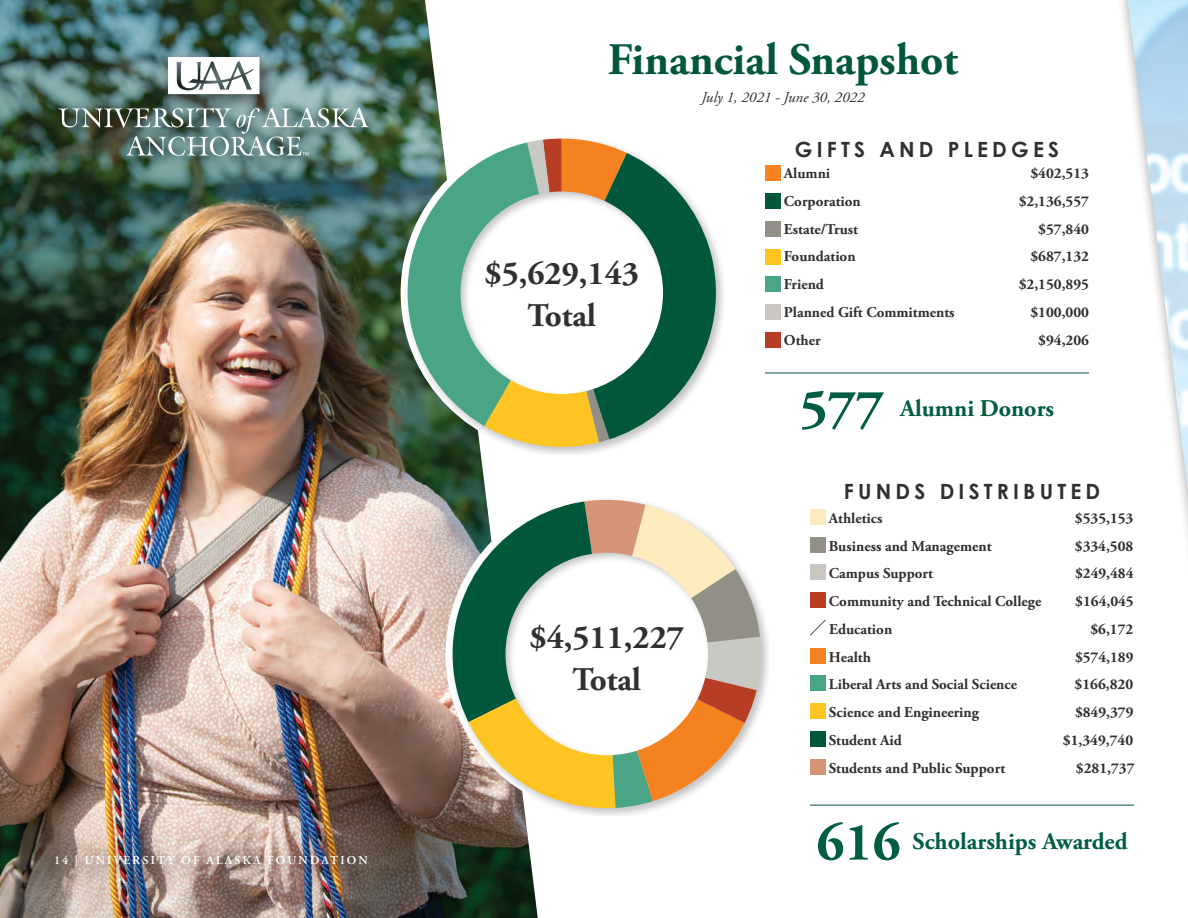
<style>
.page{position:relative;width:1188px;height:918px;background:#fff}
.page>*{position:absolute;margin:0;border:0;box-sizing:border-box;transform-origin:0 0}
.t1{font:700 54px "Adobe Garamond Pro";color:#005d43}
.t2{font:700 45px "Adobe Garamond Pro";color:#00573c}
.t3{font:700 33px/42px "Adobe Garamond Pro";color:#312f30;text-align:center}
.t4{font:700 24px "Adobe Garamond Pro";color:#005d43}
.t5{font:700 21px "Century Gothic";letter-spacing:.2em;color:#312f30}
.t6{font:700 15px "Adobe Garamond Pro";color:#312f30}
.t7{font:italic 15px "Adobe Garamond Pro";color:#312f30}
.t8{font:600 12px "Adobe Garamond Pro";letter-spacing:.175em;color:#fff}
</style>
<div class="page">
<img style="left:0;top:0;width:538px;height:918px">
<img style="left:400px;top:131px;width:324px;height:324px">
<svg style="left:408px;top:139px;width:75px;height:290px;fill:#49a585"></svg>
<svg style="left:628px;top:150px;width:88px;height:292px;fill:#00573c"></svg>
<svg style="left:483px;top:139px;width:145px;height:308px"></svg>
<div style="left:765px;top:166px;width:15px;height:15px;background:#f58220"></div>
<div style="left:765px;top:194px;width:15px;height:15px;background:#00573c"></div>
<div style="left:765px;top:221px;width:15px;height:16px;background:#939089"></div>
<div style="left:765px;top:249px;width:15px;height:15px;background:#fec422"></div>
<div style="left:765px;top:277px;width:15px;height:15px;background:#48a685"></div>
<div style="left:765px;top:305px;width:15px;height:15px;background:#cac7c3"></div>
<div style="left:765px;top:332px;width:15px;height:16px;background:#b83d25"></div>
<img style="left:446px;top:493px;width:323px;height:323px">
<svg style="left:453px;top:500px;width:308px;height:308px"></svg>
<div style="left:810px;top:509px;width:15px;height:15px;background:#fdebc0"></div>
<div style="left:810px;top:537px;width:15px;height:15px;background:#939089"></div>
<div style="left:810px;top:565px;width:15px;height:15px;background:#cac7c3"></div>
<div style="left:810px;top:592px;width:15px;height:16px;background:#b83d25"></div>
<svg style="left:810px;top:619px;width:16px;height:17px"></svg>
<div style="left:810px;top:648px;width:15px;height:15px;background:#f58220"></div>
<div style="left:810px;top:676px;width:15px;height:15px;background:#48a685"></div>
<div style="left:810px;top:703px;width:15px;height:16px;background:#fec422"></div>
<div style="left:810px;top:731px;width:15px;height:15px;background:#00573c"></div>
<div style="left:810px;top:759px;width:15px;height:15px;background:#d69476"></div>
<hr style="left:765px;top:373px;width:324px;height:1px;background:#00573c">
<hr style="left:810px;top:805px;width:324px;height:1px;background:#00573c">
<div style="left:51px;top:47px;width:335px;height:129px;background:#231f20;opacity:.75"></div>
<svg style="left:168px;top:57px;width:92px;height:37px"></svg>
<svg style="left:59px;top:107px;width:310px;height:49px;background:#718881"></svg>
<div style="left:1117px;top:0;width:71px;height:918px;background:#fff"></div>
<img style="left:1128px;top:0;width:60px;height:492px">
<div style="left:37px;top:845px;width:339px;height:39px;background:#231f20;opacity:.75"></div>
<p class="t8" style="left:54px;top:853px;width:315px">14 | UNIVERSITY OF ALASKA FOUNDATION</p>
<h2 class="t2" style="left:608px;top:34px;width:352px">Financial Snapshot</h2>
<p class="t7" style="left:701px;top:88px;width:165px">July 1, 2021 - June 30, 2022</p>
<h3 class="t3" style="left:485px;top:253px;width:156px">$5,629,143<br>Total</h3>
<h3 class="t3" style="left:530px;top:617px;width:156px">$4,511,227<br>Total</h3>
<h3 class="t5" style="left:795px;top:136px;width:266px">GIFTS AND PLEDGES</h3>
<p class="t6" style="left:784px;top:165px;width:48px">Alumni</p>
<p class="t6" style="left:1031px;top:165px;width:60px">$402,513</p>
<p class="t6" style="left:784px;top:192px;width:78px">Corporation</p>
<p class="t6" style="left:1019px;top:192px;width:72px">$2,136,557</p>
<p class="t6" style="left:784px;top:220px;width:76px">Estate/Trust</p>
<p class="t6" style="left:1038px;top:220px;width:52px">$57,840</p>
<p class="t6" style="left:784px;top:248px;width:73px">Foundation</p>
<p class="t6" style="left:1031px;top:248px;width:60px">$687,132</p>
<p class="t6" style="left:784px;top:276px;width:42px">Friend</p>
<p class="t6" style="left:1019px;top:276px;width:72px">$2,150,895</p>
<p class="t6" style="left:784px;top:303px;width:172px">Planned Gift Commitments</p>
<p class="t6" style="left:1031px;top:303px;width:60px">$100,000</p>
<p class="t6" style="left:784px;top:331px;width:38px">Other</p>
<p class="t6" style="left:1038px;top:331px;width:52px">$94,206</p>
<h1 class="t1" style="left:800px;top:378px;width:86px">577</h1>
<h3 class="t4" style="left:900px;top:395px;width:156px">Alumni Donors</h3>
<h3 class="t5" style="left:844px;top:478px;width:258px">FUNDS DISTRIBUTED</h3>
<p class="t6" style="left:829px;top:509px;width:55px">Athletics</p>
<p class="t6" style="left:1075px;top:509px;width:60px">$535,153</p>
<p class="t6" style="left:829px;top:537px;width:164px">Business and Management</p>
<p class="t6" style="left:1075px;top:537px;width:60px">$334,508</p>
<p class="t6" style="left:829px;top:565px;width:106px">Campus Support</p>
<p class="t6" style="left:1075px;top:565px;width:60px">$249,484</p>
<p class="t6" style="left:829px;top:593px;width:214px">Community and Technical College</p>
<p class="t6" style="left:1075px;top:593px;width:60px">$164,045</p>
<p class="t6" style="left:829px;top:620px;width:65px">Education</p>
<p class="t6" style="left:1090px;top:620px;width:44px">$6,172</p>
<p class="t6" style="left:829px;top:648px;width:43px">Health</p>
<p class="t6" style="left:1075px;top:648px;width:60px">$574,189</p>
<p class="t6" style="left:829px;top:676px;width:190px">Liberal Arts and Social Science</p>
<p class="t6" style="left:1075px;top:676px;width:60px">$166,820</p>
<p class="t6" style="left:829px;top:704px;width:152px">Science and Engineering</p>
<p class="t6" style="left:1075px;top:704px;width:60px">$849,379</p>
<p class="t6" style="left:829px;top:731px;width:74px">Student Aid</p>
<p class="t6" style="left:1063px;top:731px;width:72px">$1,349,740</p>
<p class="t6" style="left:829px;top:759px;width:178px">Students and Public Support</p>
<p class="t6" style="left:1076px;top:759px;width:60px">$281,737</p>
<h1 class="t1" style="left:816px;top:811px;width:86px">616</h1>
<h3 class="t4" style="left:913px;top:827px;width:217px">Scholarships Awarded</h3>
</div>
